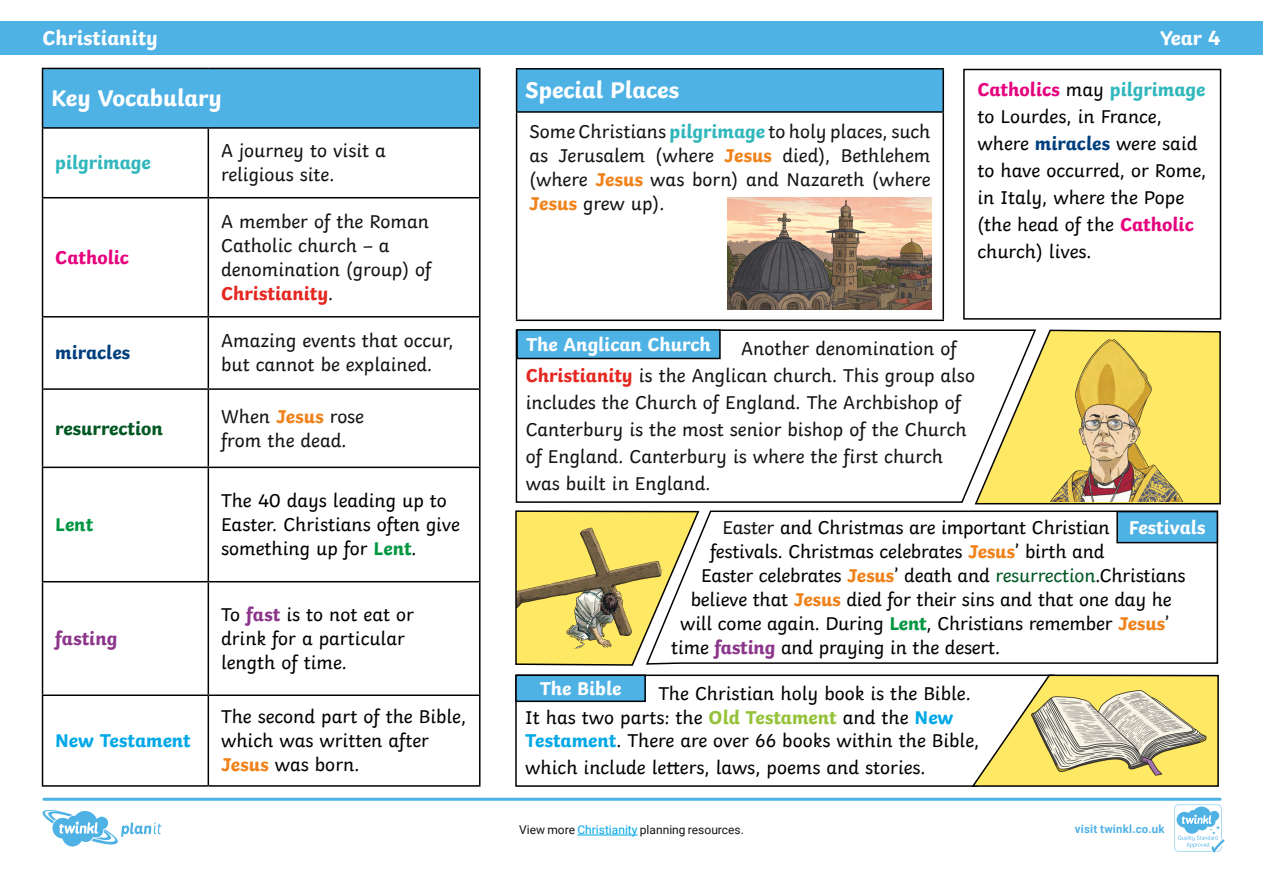
<style>
.page{position:relative;width:1263px;height:893px;background:#fff}
.page>*{position:absolute;margin:0;border:0;box-sizing:border-box;transform-origin:0 0}
.t1{font:700 24px "Twinkl";color:#fff}
.t2{font:700 21px "Twinkl";color:#fff}
.t3{font:19.5px/27px "Twinkl";color:#000}
.t4{font:19.5px/24px "Twinkl";color:#131313}
.t5{font:700 19.5px "Twinkl";color:#fff}
.t6{font:700 19.5px "Twinkl";color:#005722}
.t7{font:700 19.5px "Twinkl";color:#00a8e7}
.t8{font:700 19.5px "Twinkl";color:#31b7bc}
.t9{font:700 19.5px "Twinkl";color:#e6007d}
.t10{font:700 19.5px "Twinkl";color:#003f7d}
.t11{font:700 19.5px "Twinkl";color:#8c368b}
.t12{font:700 19.5px "Twinkl";color:#009641}
.t13{font:12px "Roboto";color:#131313}
.t14{font:700 11.4px "Roboto";letter-spacing:.02em;color:#4fb2e5}
.s1{font-weight:700;color:#e52721}
.s2{font-weight:700;color:#f0821a}
.s3{font-weight:700;color:#009641}
.s4{font-weight:700;color:#8c368b}
.s5{font-weight:700;color:#31b7bc}
.s6{font-weight:700;color:#e6007d}
.s7{font-weight:700;color:#003f7d}
.s8{color:#131313}
.s9{color:#005722}
.s10{font-weight:700;color:#95c238}
.s11{font-weight:700;color:#00a8e7}
.s12{color:#00a8e7}
</style>
<div class="page">
<div style="left:0;top:21px;width:1263px;height:34px;background:#4fb2e5"></div>
<svg style="left:515px;top:674px;width:455px;height:113px"></svg>
<svg style="left:974px;top:329px;width:247px;height:176px;background:#ead664"></svg>
<div style="left:963px;top:69px;width:258px;height:251px;border:2px solid #000"></div>
<svg style="left:700px;top:510px;width:519px;height:154px"></svg>
<div style="left:43px;top:68px;width:437px;height:60px;background:#4fb2e5"></div>
<hr style="left:42px;top:129px;width:1px;height:68px;background:#000">
<hr style="left:208px;top:129px;width:1px;height:68px;background:#000">
<hr style="left:479px;top:129px;width:1px;height:68px;background:#000">
<hr style="left:42px;top:197px;width:166px;height:1px;background:#000">
<hr style="left:42px;top:198px;width:1px;height:118px;background:#000">
<hr style="left:208px;top:197px;width:272px;height:1px;background:#000">
<hr style="left:208px;top:198px;width:1px;height:118px;background:#000">
<hr style="left:479px;top:198px;width:1px;height:118px;background:#000">
<hr style="left:42px;top:316px;width:166px;height:2px;background:#000">
<hr style="left:42px;top:318px;width:1px;height:70px;background:#000">
<hr style="left:208px;top:316px;width:272px;height:2px;background:#000">
<hr style="left:208px;top:318px;width:1px;height:70px;background:#000">
<hr style="left:479px;top:318px;width:1px;height:70px;background:#000">
<hr style="left:42px;top:388px;width:166px;height:2px;background:#000">
<hr style="left:42px;top:390px;width:1px;height:77px;background:#000">
<hr style="left:208px;top:388px;width:272px;height:2px;background:#000">
<hr style="left:208px;top:390px;width:1px;height:77px;background:#000">
<hr style="left:479px;top:390px;width:1px;height:77px;background:#000">
<hr style="left:42px;top:467px;width:166px;height:1px;background:#000">
<hr style="left:42px;top:468px;width:1px;height:113px;background:#000">
<hr style="left:208px;top:467px;width:272px;height:1px;background:#000">
<hr style="left:208px;top:468px;width:1px;height:113px;background:#000">
<hr style="left:479px;top:468px;width:1px;height:113px;background:#000">
<hr style="left:42px;top:581px;width:166px;height:1px;background:#000">
<hr style="left:42px;top:582px;width:1px;height:112px;background:#000">
<hr style="left:208px;top:581px;width:272px;height:1px;background:#000">
<hr style="left:208px;top:582px;width:1px;height:112px;background:#000">
<hr style="left:479px;top:582px;width:1px;height:112px;background:#000">
<hr style="left:42px;top:694px;width:166px;height:2px;background:#000">
<hr style="left:42px;top:696px;width:1px;height:89px;background:#000">
<hr style="left:208px;top:694px;width:272px;height:2px;background:#000">
<hr style="left:208px;top:696px;width:1px;height:89px;background:#000">
<hr style="left:479px;top:696px;width:1px;height:89px;background:#000">
<hr style="left:42px;top:785px;width:166px;height:2px;background:#000">
<hr style="left:208px;top:785px;width:272px;height:2px;background:#000">
<hr style="left:42px;top:68px;width:166px;height:1px;background:#000">
<hr style="left:42px;top:69px;width:1px;height:58px;background:#000">
<hr style="left:208px;top:68px;width:272px;height:1px;background:#000">
<hr style="left:479px;top:69px;width:1px;height:58px;background:#000">
<hr style="left:42px;top:127px;width:166px;height:2px;background:#000">
<hr style="left:208px;top:127px;width:272px;height:2px;background:#000">
<div style="left:517px;top:69px;width:426px;height:43px;background:#4fb2e5"></div>
<hr style="left:942px;top:70px;width:2px;height:41px;background:#000">
<hr style="left:516px;top:113px;width:1px;height:207px;background:#000">
<hr style="left:942px;top:113px;width:2px;height:207px;background:#000">
<hr style="left:516px;top:320px;width:428px;height:1px;background:#000">
<hr style="left:516px;top:68px;width:428px;height:2px;background:#000">
<hr style="left:516px;top:70px;width:1px;height:41px;background:#000">
<hr style="left:516px;top:111px;width:428px;height:2px;background:#000">
<img style="left:727px;top:197px;width:204px;height:113px">
<img style="left:1050px;top:340px;width:133px;height:162px">
<svg style="left:515px;top:329px;width:522px;height:175px"></svg>
<div style="left:517px;top:330px;width:203px;height:28px;background:#4fb2e5"></div>
<div style="left:516px;top:329px;width:205px;height:30px;border:2px solid #000"></div>
<svg style="left:515px;top:510px;width:185px;height:156px"></svg>
<div style="left:1117px;top:512px;width:100px;height:31px;background:#4fb2e5"></div>
<div style="left:1116px;top:511px;width:102px;height:32px;border:2px solid #000"></div>
<div style="left:516px;top:675px;width:129px;height:26px;background:#4fb2e5"></div>
<div style="left:515px;top:674px;width:131px;height:28px;border:2px solid #000"></div>
<svg style="left:970px;top:674px;width:249px;height:113px"></svg>
<svg style="left:42px;top:798px;width:1182px;height:54px"></svg>
<p class="t2" style="left:43px;top:21px;width:117px">Christianity</p>
<p class="t2" style="left:1160px;top:21px;width:62px">Year 4</p>
<p class="t1" style="left:51px;top:78px;width:172px">Key Vocabulary</p>
<p class="t8" style="left:55px;top:147px;width:97px">pilgrimage</p>
<p class="t4" style="left:221px;top:137px;width:166px">A journey to visit a religious site.</p>
<p class="t9" style="left:55px;top:241px;width:75px">Catholic</p>
<p class="t4" style="left:221px;top:207px;width:212px">A member of the Roman<br>Catholic church – a denomination (group) of<br><span class="s1">Christianity</span>.</p>
<p class="t10" style="left:55px;top:337px;width:77px">miracles</p>
<p class="t4" style="left:221px;top:327px;width:234px">Amazing events that occur, but cannot be explained.</p>
<p class="t6" style="left:55px;top:412px;width:109px">resurrection</p>
<p class="t12" style="left:55px;top:508px;width:40px">Lent</p>
<p class="t11" style="left:55px;top:622px;width:64px">fasting</p>
<p class="t7" style="left:55px;top:724px;width:137px">New Testament</p>
<p class="t4" style="left:221px;top:402px;width:144px">When <span class="s2">Jesus</span> rose from the dead.</p>
<p class="t3" style="left:221px;top:487px;width:240px;line-height:24px">The 40 days leading up to<br>Easter. Christians often give something up for <span class="s3">Lent</span>.</p>
<p class="t3" style="left:221px;top:601px;width:194px;line-height:24px">To <span class="s4">fast</span> is to not eat or drink for a particular length of time.</p>
<p class="t3" style="left:221px;top:703px;width:247px;line-height:24px">The second part of the Bible, which was written after<br><span class="s2">Jesus</span> was born.</p>
<p class="t1" style="left:525px;top:70px;width:156px">Special Places</p>
<p class="t4" style="left:529px;top:117px;width:403px;text-align:justify">Some Christians <span class="s5">pilgrimage</span> to holy places, such as Jerusalem (where <span class="s2">Jesus</span> died), Bethlehem (where <span class="s2">Jesus</span> was born) and Nazareth (where <span class="s2">Jesus</span> grew up).</p>
<p class="t3" style="left:977px;top:74px;width:231px"><span class="s6">Catholics</span> may <span class="s5">pilgrimage </span>to Lourdes, in France, where <span class="s7">miracles</span> were said to have occurred, or Rome, in Italy, where the Pope (the head of the <span class="s6">Catholic </span>church) lives.</p>
<p class="t5" style="left:526px;top:328px;width:186px">The Anglican Church</p>
<p class="t4" style="left:526px;top:333px;width:451px;line-height:27px;text-indent:215px">Another denomination of <span class="s1">Christianity</span> is the Anglican church. This group also includes the Church of England. The Archbishop of Canterbury is the most senior bishop of the Church of England. Canterbury is where the first church was built in England.</p>
<p class="t3" style="left:722px;top:512px;width:389px"><span class="s8">Easter</span> and Christmas are important Christian</p>
<p class="t3" style="left:710px;top:536px;width:396px">festivals. Christmas celebrates <span class="s2">Jesus</span>’ birth and</p>
<p class="t3" style="left:701px;top:560px;width:486px">Easter celebrates <span class="s2">Jesus</span>’ death and <span class="s9">resurrection</span>.Christians</p>
<p class="t3" style="left:691px;top:584px;width:482px">believe that <span class="s2">Jesus</span> died for their sins and that one day he</p>
<p class="t3" style="left:680px;top:608px;width:491px">will come again. During <span class="s3">Lent</span>, Christians remember <span class="s2">Jesus</span><span class="s8">’</span></p>
<p class="t3" style="left:671px;top:632px;width:330px">time <span class="s4">fasting</span> and praying in the desert.</p>
<p class="t5" style="left:1129px;top:511px;width:78px">Festivals</p>
<p class="t5" style="left:540px;top:672px;width:83px">The Bible</p>
<p class="t3" style="left:525px;top:680px;width:456px;line-height:23.4px;text-indent:133px">The Christian holy book is the Bible.<br>It has two parts: the <span class="s10">Old Testament</span> and the <span class="s11">New<br>Testament</span>. There are over 66 books within the Bible,</p>
<p class="t3" style="left:525px;top:752px;width:402px">which include letters, laws, poems and stories.</p>
<p class="t13" style="left:519px;top:821px;width:226px">View more <span class="s12">Christianity</span> planning resources.</p>
<p class="t14" style="left:1075px;top:821px;width:91px">visit twinkl.co.uk</p>
</div>
